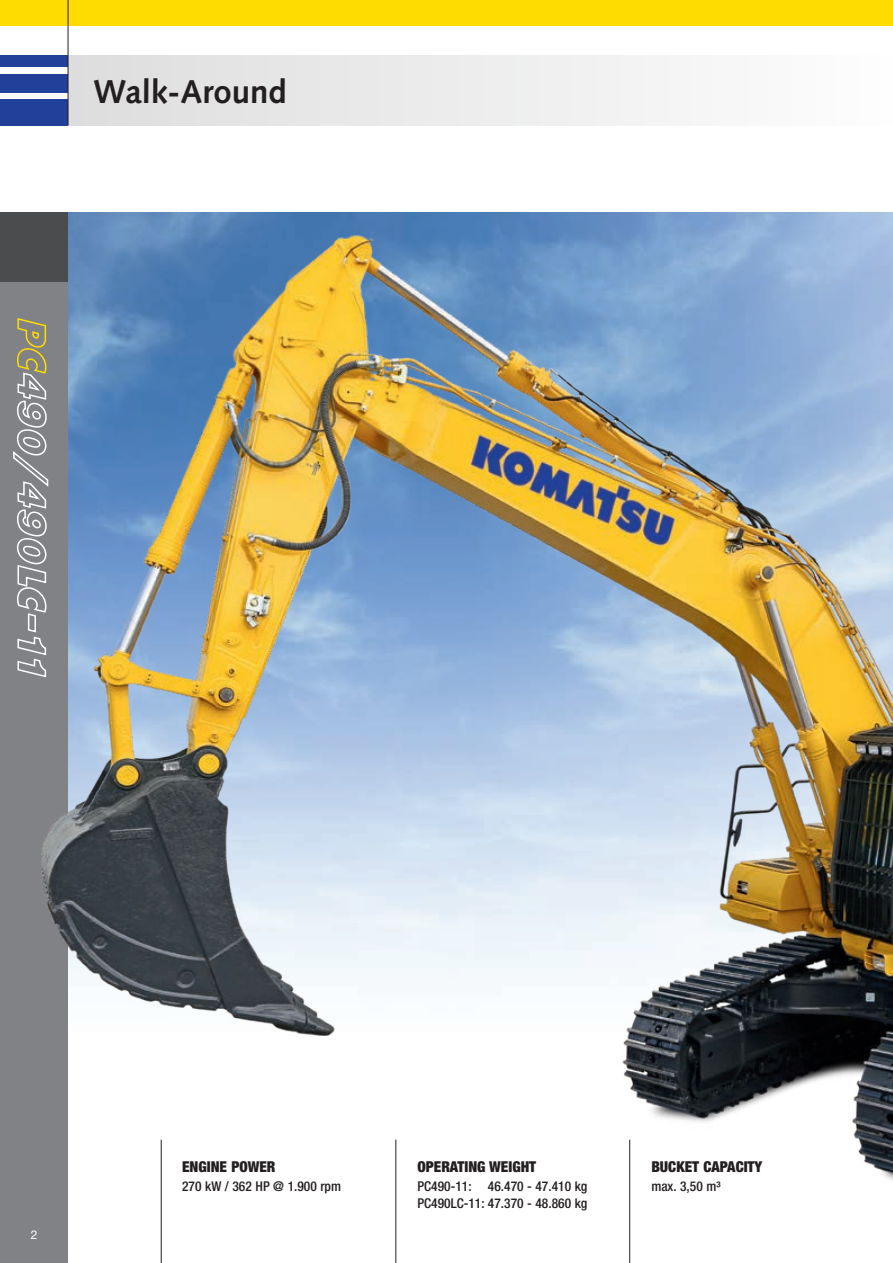
<style>
.page{position:relative;width:893px;height:1263px;background:#fff}
.page>*{position:absolute;margin:0;border:0;box-sizing:border-box;transform-origin:0 0}
.t1{font:700 33px "Syntax LTCE";color:#231f20}
.t2{font:900 condensed 15px "Helvetica Neue LT Pro";color:#231f20}
.t3{font:500 condensed 13.5px/16.5px "Helvetica Neue LT Pro";color:#231f20}
.t4{font:12px "Helvetica Neue LT Pro";color:#fff}
</style>
<div class="page">
<div style="left:0;top:213px;width:68px;height:1050px;background:#808285"></div>
<div style="left:0;top:99px;width:68px;height:26px;background:#223f99"></div>
<div style="left:0;top:74px;width:68px;height:18px;background:#223f99"></div>
<div style="left:0;top:55px;width:68px;height:12px;background:#223f99"></div>
<div style="left:0;top:0;width:893px;height:26px;background:#ffdc01"></div>
<div style="left:0;top:213px;width:68px;height:69px;background:#4b4c4d"></div>
<div style="left:68px;top:55px;width:825px;height:70px;background:linear-gradient(to right,#ddddde,#fdfdfe)"></div>
<hr style="left:68px;top:0;width:1px;height:125px;background:#231f20">
<img style="left:41px;top:215px;width:852px;height:1016px">
<hr style="left:395px;top:1140px;width:1px;height:123px;background:#231f20">
<hr style="left:161px;top:1140px;width:1px;height:123px;background:#231f20">
<hr style="left:629px;top:1140px;width:1px;height:123px;background:#231f20">
<svg style="left:13px;top:317px;width:37px;height:361px"></svg>
<h1 class="t1" style="left:94px;top:73px;width:195px">Walk-Around</h1>
<p class="t4" style="left:31px;top:1227px;width:8px">2</p>
<p class="t2" style="left:182px;top:1157px;width:95px">ENGINE POWER</p>
<p class="t3" style="left:182px;top:1178px;width:161px">270 kW / 362 HP @ 1.900 rpm</p>
<p class="t2" style="left:417px;top:1157px;width:120px">OPERATING WEIGHT</p>
<p class="t3" style="left:417px;top:1178px;width:171px">PC490-11: 46.470 - 47.410 kg<br>PC490LC-11: 47.370 - 48.860 kg</p>
<p class="t2" style="left:651px;top:1157px;width:112px">BUCKET CAPACITY</p>
<p class="t3" style="left:651px;top:1178px;width:71px">max. 3,50 m³</p>
</div>
